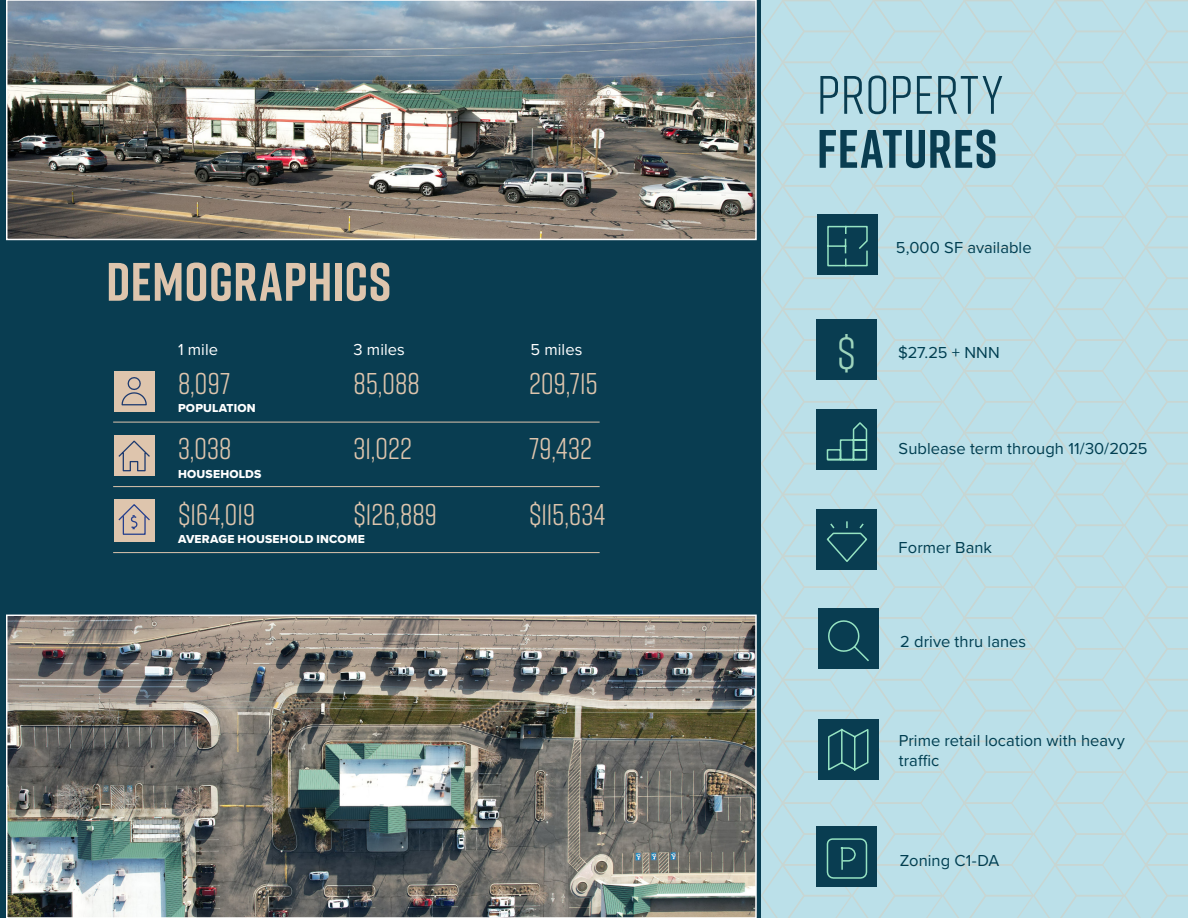
<style>
.page{position:relative;width:1188px;height:918px;background:#fff}
.page>*{position:absolute;margin:0;border:0;box-sizing:border-box;transform-origin:0 0}
.body_text{font:54px/54px "Rift";letter-spacing:.01em;color:#093d51}
.body_text-2{font:700 54px "Rift";color:#dec5ad}
.t1{font:45px "Rift";color:#9fd5bd}
.body_text-3{font:30px "Rift";letter-spacing:-.005em;color:#dec5ad}
.body_text-4{font:16.5px/19.8px "Proxima Nova";letter-spacing:.005em;color:#003e51}
.body_text-5{font:16.5px "Proxima Nova";letter-spacing:.005em;color:#fff}
.body_text-6{font:12px "Proxima Nova Extrabld";letter-spacing:.015em;color:#fff}
.s1{font-weight:700}
</style>
<div class="page">
<div style="left:0;top:1px;width:761px;height:917px;background:#093d51"></div>
<img style="left:9px;top:3px;width:745px;height:234px">
<div style="left:6px;top:0;width:751px;height:240px;border:2px solid #fff"></div>
<img style="left:9px;top:618px;width:745px;height:297px">
<div style="left:6px;top:615px;width:751px;height:303px;border:2px solid #fff"></div>
<div style="left:114px;top:371px;width:40px;height:40px;background:#dec5ad"></div>
<svg style="left:121px;top:377px;width:26px;height:29px"></svg>
<div style="left:114px;top:436px;width:40px;height:40px;background:#dec5ad"></div>
<svg style="left:118px;top:440px;width:32px;height:32px"></svg>
<div style="left:114px;top:501px;width:40px;height:40px;background:#dec5ad"></div>
<hr style="left:113px;top:422px;width:487px;height:1px;background:#dec5ad">
<hr style="left:113px;top:486px;width:487px;height:1px;background:#dec5ad">
<hr style="left:113px;top:552px;width:487px;height:1px;background:#dec5ad">
<svg style="left:759px;top:0;width:429px;height:918px;background:#afd4dc"></svg>
<div style="left:114px;top:499px;width:40px;height:41px;background:#dec5ad"></div>
<svg style="left:118px;top:504px;width:32px;height:31px"></svg>
<p class="body_text" style="left:817px;top:65px;width:188px">PROPERTY<br><span class="s1">FEATURES</span></p>
<p class="body_text-2" style="left:106px;top:243px;width:287px">DEMOGRAPHICS</p>
<p class="body_text-5" style="left:178px;top:337px;width:42px">1 mile</p>
<p class="body_text-5" style="left:354px;top:337px;width:53px">3 miles</p>
<p class="body_text-5" style="left:531px;top:337px;width:53px">5 miles</p>
<p class="t1" style="left:837px;top:322px;width:20px">$</p>
<p class="body_text-3" style="left:178px;top:362px;width:54px">8,097</p>
<p class="body_text-3" style="left:354px;top:362px;width:68px">85,088</p>
<p class="body_text-3" style="left:529px;top:362px;width:70px">209,715</p>
<p class="body_text-6" style="left:178px;top:399px;width:79px">POPULATION</p>
<p class="body_text-3" style="left:178px;top:428px;width:55px">3,038</p>
<p class="body_text-3" style="left:354px;top:428px;width:60px">31,022</p>
<p class="body_text-3" style="left:529px;top:428px;width:65px">79,432</p>
<p class="body_text-6" style="left:178px;top:465px;width:85px">HOUSEHOLDS</p>
<p class="body_text-3" style="left:178px;top:493px;width:79px">$164,019</p>
<p class="body_text-3" style="left:354px;top:493px;width:85px">$126,889</p>
<p class="body_text-3" style="left:529px;top:493px;width:78px">$115,634</p>
<p class="body_text-6" style="left:178px;top:530px;width:188px">AVERAGE HOUSEHOLD INCOME</p>
<p class="body_text-4" style="left:896px;top:237px;width:137px">5,000 SF available</p>
<p class="body_text-4" style="left:898px;top:342px;width:103px">$27.25 + NNN</p>
<p class="body_text-4" style="left:899px;top:438px;width:251px">Sublease term through 11/30/2025</p>
<p class="body_text-4" style="left:899px;top:537px;width:95px">Former Bank</p>
<p class="body_text-4" style="left:900px;top:631px;width:127px">2 drive thru lanes</p>
<p class="body_text-4" style="left:899px;top:730px;width:228px">Prime retail location with heavy traffic</p>
<p class="body_text-4" style="left:900px;top:850px;width:101px">Zoning C1-DA</p>
</div>
